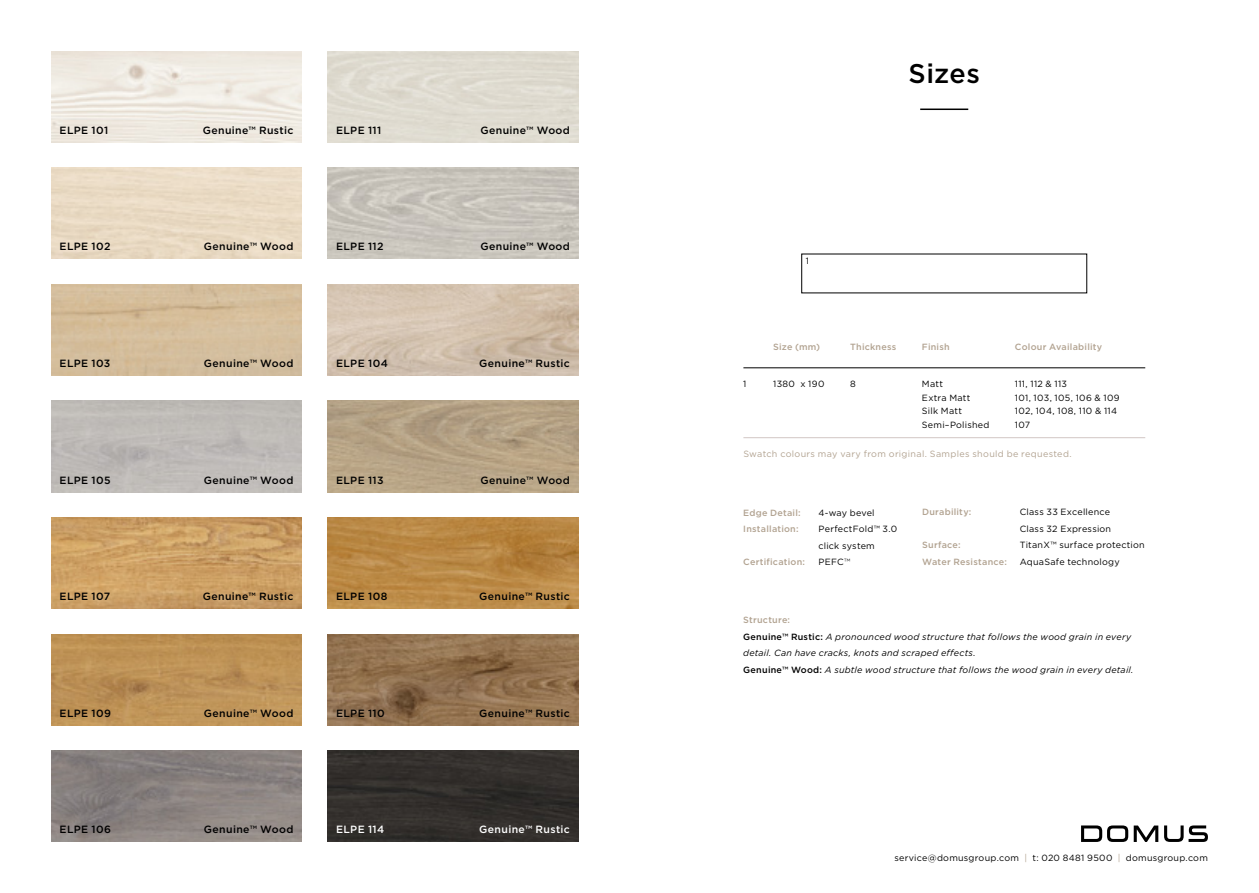
<style>
.page{position:relative;width:1259px;height:893px;background:#fff}
.page>*{position:absolute;margin:0;border:0;box-sizing:border-box;transform-origin:0 0}
.t1{font:500 27px "Gotham";letter-spacing:.02em;color:#000}
.t2{font:500 10.5px "Gotham";letter-spacing:.035em;color:#000}
.t3{font:500 10.5px "Gotham";letter-spacing:.035em;color:#fff}
.t4{font:9px/13.5px "Gotham";letter-spacing:.025em;color:#000}
.t5{font:italic 9px/16.5px "Gotham";letter-spacing:.02em;color:#000}
.t6{font:500 9px/16.5px "Gotham";letter-spacing:.025em;color:#b2a391}
.t7{font:9px "Gotham";letter-spacing:.035em;color:#b2a391}
.s1{font-weight:300}
.s2{font-weight:500;font-style:normal;color:#b2a391}
.s3{font-weight:500;font-style:normal}
.s4{color:#b2a391}
</style>
<div class="page">
<img style="left:328px;top:401px;width:250px;height:91px">
<img style="left:51px;top:518px;width:251px;height:91px">
<img style="left:328px;top:518px;width:250px;height:91px">
<img style="left:51px;top:634px;width:251px;height:91px">
<img style="left:328px;top:634px;width:250px;height:91px">
<img style="left:51px;top:751px;width:251px;height:91px">
<img style="left:328px;top:751px;width:250px;height:91px">
<svg style="left:1164px;top:825px;width:44px;height:17px"></svg>
<svg style="left:1081px;top:825px;width:77px;height:17px"></svg>
<hr style="left:920px;top:109px;width:48px;height:1px;background:#000">
<hr style="left:743px;top:367px;width:402px;height:1px;background:#000">
<hr style="left:743px;top:437px;width:402px;height:1px;background:#d1c7c4">
<p class="t2" style="left:60px;top:123px;width:50px">ELPE 101</p>
<p class="t2" style="left:203px;top:123px;width:92px">Genuine™ Rustic</p>
<p class="t2" style="left:336px;top:123px;width:47px">ELPE 111</p>
<p class="t2" style="left:480px;top:123px;width:91px">Genuine™ Wood</p>
<p class="t2" style="left:60px;top:240px;width:52px">ELPE 102</p>
<p class="t2" style="left:204px;top:240px;width:91px">Genuine™ Wood</p>
<p class="t2" style="left:336px;top:240px;width:49px">ELPE 112</p>
<p class="t2" style="left:480px;top:240px;width:91px">Genuine™ Wood</p>
<p class="t2" style="left:60px;top:356px;width:52px">ELPE 103</p>
<p class="t2" style="left:204px;top:356px;width:91px">Genuine™ Wood</p>
<p class="t2" style="left:336px;top:356px;width:53px">ELPE 104</p>
<p class="t2" style="left:479px;top:356px;width:92px">Genuine™ Rustic</p>
<p class="t2" style="left:60px;top:473px;width:53px">ELPE 105</p>
<p class="t2" style="left:204px;top:473px;width:91px">Genuine™ Wood</p>
<p class="t2" style="left:480px;top:473px;width:91px">Genuine™ Wood</p>
<p class="t2" style="left:336px;top:473px;width:49px">ELPE 113</p>
<p class="t2" style="left:203px;top:590px;width:92px">Genuine™ Rustic</p>
<p class="t2" style="left:479px;top:590px;width:92px">Genuine™ Rustic</p>
<p class="t2" style="left:60px;top:590px;width:52px">ELPE 107</p>
<p class="t2" style="left:336px;top:590px;width:53px">ELPE 108</p>
<p class="t2" style="left:204px;top:706px;width:91px">Genuine™ Wood</p>
<p class="t2" style="left:60px;top:706px;width:53px">ELPE 109</p>
<p class="t2" style="left:336px;top:706px;width:50px">ELPE 110</p>
<p class="t2" style="left:479px;top:706px;width:92px">Genuine™ Rustic</p>
<p class="t2" style="left:60px;top:823px;width:53px">ELPE 106</p>
<p class="t2" style="left:204px;top:823px;width:91px">Genuine™ Wood</p>
<p class="t3" style="left:336px;top:823px;width:50px">ELPE 114</p>
<p class="t3" style="left:479px;top:823px;width:92px">Genuine™ Rustic</p>
<p class="t4" style="left:806px;top:254px;width:5px">1</p>
<h1 class="t1" style="left:908px;top:55px;width:73px">Sizes</h1>
<p class="t6" style="left:922px;top:339px;width:29px">Finish</p>
<p class="t4" style="left:922px;top:377px;width:69px">Matt<br>Extra Matt<br>Silk Matt<br>Semi–Polished</p>
<p class="t7" style="left:743px;top:448px;width:330px">Swatch colours may vary from original. Samples should be requested.</p>
<p class="t6" style="left:850px;top:339px;width:48px">Thickness</p>
<p class="t6" style="left:1015px;top:339px;width:89px">Colour Availability</p>
<p class="t4" style="left:850px;top:377px;width:7px">8</p>
<p class="t6" style="left:773px;top:339px;width:49px">Size (mm)</p>
<p class="t4" style="left:743px;top:377px;width:5px">1</p>
<p class="t4" style="left:773px;top:377px;width:53px">1380 x 190</p>
<p class="t4" style="left:1015px;top:377px;width:106px">111, 112 &amp; 113<br>101, 103, 105, 106 &amp; 109<br>102, 104, 108, 110 &amp; 114<br>107</p>
<p class="t6" style="left:743px;top:504px;width:59px">Edge Detail:<br>Installation:</p>
<p class="t6" style="left:743px;top:554px;width:63px">Certification:</p>
<p class="t4" style="left:818px;top:504px;width:80px;line-height:16.5px">4-way bevel<br>PerfectFold™ 3.0 click system<br>PEFC<span class="s1">™</span></p>
<p class="t6" style="left:922px;top:504px;width:51px">Durability:</p>
<p class="t6" style="left:922px;top:537px;width:86px">Surface:<br>Water Resistance:</p>
<p class="t4" style="left:1019px;top:504px;width:127px;line-height:16.5px">Class 33 Excellence<br>Class 32 Expression<br>TitanX™ surface protection<br>AquaSafe technology</p>
<p class="t5" style="left:743px;top:612px;width:392px"><span class="s2">Structure:<br></span><span class="s3">Genuine™ Rustic:</span> A pronounced wood structure that follows the wood grain in every detail. Can have cracks, knots and scraped effects.<br><span class="s3">Genuine™ Wood:</span> A subtle wood structure that follows the wood grain in every detail.</p>
<p class="t4" style="left:894px;top:851px;width:315px">service@domusgroup.com <span class="s4">|</span> t: 020 8481 9500 <span class="s4">|</span> domusgroup.com</p>
</div>
